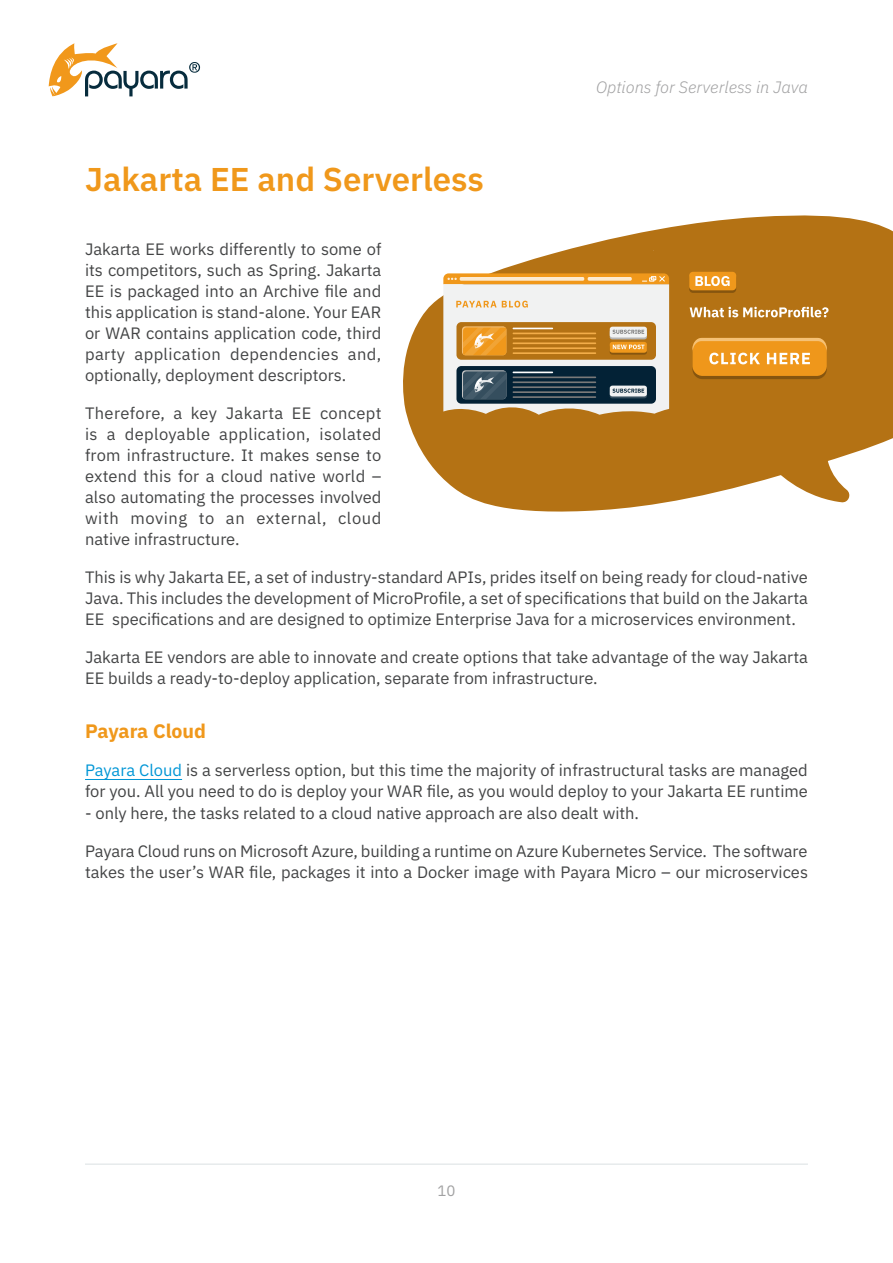
<style>
.page{position:relative;width:893px;height:1263px;background:#fff}
.page>*{position:absolute;margin:0;border:0;box-sizing:border-box;transform-origin:0 0}
.t1{font:600 33px "IBM Plex Sans";color:#f0981b}
.t2{font:700 19.5px "IBM Plex Sans";color:#f0981b}
.t3{font:16.5px/21px "IBM Plex Sans";color:#434445;text-align:justify}
.t4{font:italic 300 16.5px "IBM Plex Sans";color:#a1a1a2}
.t5{font:15px "IBM Plex Sans";color:#a1a1a2}
.s1{color:#0096d6}
</style>
<div class="page">
<svg style="left:49px;top:43px;width:151px;height:53px"></svg>
<hr style="left:85px;top:1164px;width:723px;height:1px;background:#dae0e2">
<hr style="left:85px;top:779px;width:97px;height:1px;background:#0096d6">
<svg style="left:403px;top:215px;width:490px;height:297px;fill:#b47214"></svg>
<svg style="left:411px;top:272px;width:441px;height:231px"></svg>
<h1 class="t1" style="left:85px;top:154px;width:400px">Jakarta EE and Serverless</h1>
<p class="t4" style="left:596px;top:74px;width:213px">Options for Serverless in Java</p>
<p class="t3" style="left:85px;top:237px;width:298px">Jakarta EE works differently to some of its competitors, such as Spring. Jakarta EE is packaged into an Archive file and this application is stand-alone. Your EAR or WAR contains application code, third party application dependencies and, optionally, deployment descriptors.</p>
<p class="t3" style="left:85px;top:401px;width:298px">Therefore, a key Jakarta EE concept is a deployable application, isolated from infrastructure. It makes sense to extend this for a cloud native world – also automating the processes involved with moving to an external, cloud native infrastructure.</p>
<p class="t3" style="left:85px;top:565px;width:724px">This is why Jakarta EE, a set of industry-standard APIs, prides itself on being ready for cloud-native Java. This includes the development of MicroProfile, a set of specifications that build on the Jakarta EE specifications and are designed to optimize Enterprise Java for a microservices environment.</p>
<p class="t3" style="left:85px;top:645px;width:724px">Jakarta EE vendors are able to innovate and create options that take advantage of the way Jakarta<br>EE builds a ready-to-deploy application, separate from infrastructure.</p>
<p class="t2" style="left:85px;top:716px;width:123px">Payara Cloud</p>
<p class="t3" style="left:85px;top:759px;width:724px"><span class="s1">Payara Cloud</span> is a serverless option, but this time the majority of infrastructural tasks are managed for you. All you need to do is deploy your WAR file, as you would deploy to your Jakarta EE runtime</p>
<p class="t3" style="left:85px;top:801px;width:556px">- only here, the tasks related to a cloud native approach are also dealt with.</p>
<p class="t3" style="left:85px;top:839px;width:724px">Payara Cloud runs on Microsoft Azure, building a runtime on Azure Kubernetes Service. The software takes the user’s WAR file, packages it into a Docker image with Payara Micro – our microservices</p>
<p class="t5" style="left:437px;top:1179px;width:19px">10</p>
</div>
